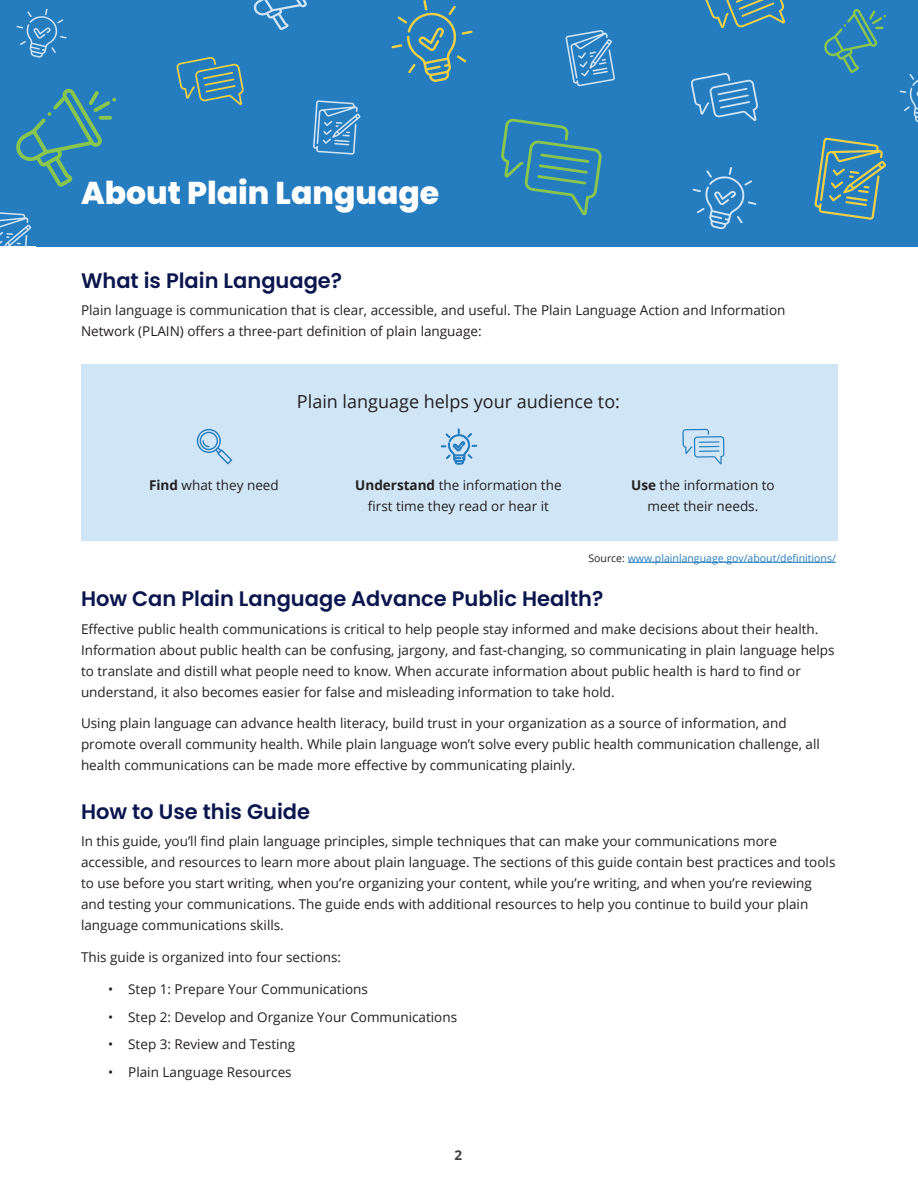
<style>
.page{position:relative;width:918px;height:1188px;background:#fff}
.page>*{position:absolute;margin:0;border:0;box-sizing:border-box;transform-origin:0 0}
.t1{font:800 31.5px "Poppins";color:#fff}
.t2{font:600 21px "Poppins";color:#0b154e}
.t3{font:18px "Open Sans";color:#231f20}
.t4{font:13.5px/21px "Open Sans";color:#231f20}
.t5{font:700 13.5px "Open Sans";color:#3f3f3f}
.t6{font:10.5px "Open Sans";color:#257cbf}
.s1{font-weight:700}
.s2{color:#231f20}
</style>
<div class="page">
<div style="left:0;top:0;width:918px;height:246px;background:#257cbf"></div>
<svg style="left:16px;top:88px;width:100px;height:99px"></svg>
<svg style="left:824px;top:9px;width:62px;height:64px"></svg>
<svg style="left:253px;top:0;width:54px;height:30px"></svg>
<svg style="left:391px;top:0;width:82px;height:82px"></svg>
<svg style="left:692px;top:167px;width:64px;height:63px"></svg>
<svg style="left:900px;top:74px;width:18px;height:49px"></svg>
<svg style="left:501px;top:118px;width:101px;height:97px"></svg>
<svg style="left:705px;top:0;width:80px;height:28px"></svg>
<svg style="left:176px;top:57px;width:68px;height:48px"></svg>
<svg style="left:690px;top:73px;width:68px;height:48px"></svg>
<svg style="left:814px;top:138px;width:72px;height:82px"></svg>
<svg style="left:565px;top:30px;width:50px;height:56px"></svg>
<svg style="left:313px;top:100px;width:47px;height:55px"></svg>
<svg style="left:0;top:212px;width:31px;height:34px"></svg>
<svg style="left:16px;top:9px;width:51px;height:49px"></svg>
<div style="left:81px;top:364px;width:756px;height:177px;background:#d0e6f7"></div>
<hr style="left:628px;top:562px;width:208px;height:1px;background:#257cbf">
<svg style="left:197px;top:429px;width:35px;height:35px"></svg>
<svg style="left:441px;top:429px;width:36px;height:35px"></svg>
<svg style="left:682px;top:429px;width:42px;height:35px"></svg>
<h1 class="t1" style="left:81px;top:178px;width:360px">About Plain Language</h1>
<h2 class="t2" style="left:81px;top:271px;width:263px">What is Plain Language?</h2>
<p class="t4" style="left:81px;top:301px;width:706px">Plain language is communication that is clear, accessible, and useful. The Plain Language Action and Information<br>Network (PLAIN) offers a three-part definition of plain language:</p>
<h3 class="t3" style="left:297px;top:389px;width:325px">Plain language helps your audience to:</h3>
<p class="t4" style="left:149px;top:475px;width:131px"><span class="s1">Find</span> what they need</p>
<p class="t4" style="left:355px;top:476px;width:208px;text-align:center"><span class="s1">Understand</span> the information the first time they read or hear it</p>
<p class="t4" style="left:631px;top:476px;width:145px;text-align:center"><span class="s1">Use</span> the information to meet their needs.</p>
<p class="t6" style="left:588px;top:551px;width:249px"><span class="s2">Source:</span> www.plainlanguage.gov/about/definitions/</p>
<h2 class="t2" style="left:81px;top:589px;width:524px">How Can Plain Language Advance Public Health?</h2>
<p class="t4" style="left:81px;top:618px;width:755px">Effective public health communications is critical to help people stay informed and make decisions about their health.<br>Information about public health can be confusing, jargony, and fast-changing, so communicating in plain language helps to translate and distill what people need to know. When accurate information about public health is hard to find or understand, it also becomes easier for false and misleading information to take hold.</p>
<p class="t4" style="left:81px;top:713px;width:740px">Using plain language can advance health literacy, build trust in your organization as a source of information, and promote overall community health. While plain language won’t solve every public health communication challenge, all health communications can be made more effective by communicating plainly.</p>
<h2 class="t2" style="left:81px;top:802px;width:231px">How to Use this Guide</h2>
<p class="t4" style="left:81px;top:831px;width:756px">In this guide, you’ll find plain language principles, simple techniques that can make your communications more accessible, and resources to learn more about plain language. The sections of this guide contain best practices and tools to use before you start writing, when you’re organizing your content, while you’re writing, and when you’re reviewing and testing your communications. The guide ends with additional resources to help you continue to build your plain language communications skills.</p>
<p class="t4" style="left:81px;top:946px;width:262px">This guide is organized into four sections:</p>
<p class="t4" style="left:108px;top:980px;width:261px">• Step 1: Prepare Your Communications</p>
<p class="t4" style="left:108px;top:1008px;width:351px">• Step 2: Develop and Organize Your Communications</p>
<p class="t4" style="left:108px;top:1035px;width:189px">• Step 3: Review and Testing</p>
<p class="t4" style="left:108px;top:1063px;width:185px">• Plain Language Resources</p>
<p class="t5" style="left:455px;top:1150px;width:9px">2</p>
</div>
